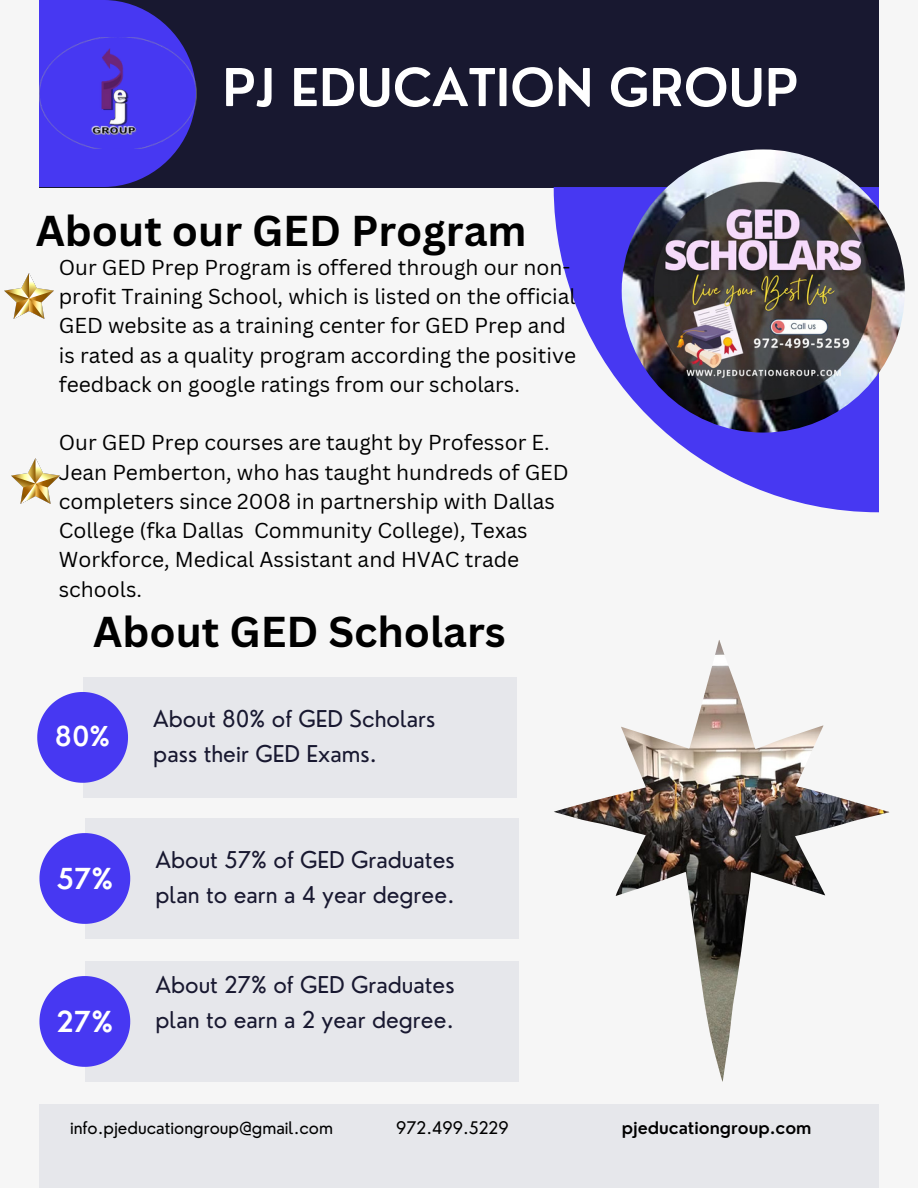
<style>
.page{position:relative;width:918px;height:1188px;background:#f6f6f6}
.page>*{position:absolute;margin:0;border:0;box-sizing:border-box;transform-origin:0 0}
.t1{font:600 50.85px "Nourd";color:#fff}
.t2{font:700 42px "Canva Sans";color:#000}
.t3{font:600 28.2px "Nourd";color:#fff}
.t4{font:600 26.7px "Nourd";color:#fff}
.t5{font:22.5px/35px "Nourd";color:#181830}
.t6{font:21px/29.2px "Canva Sans";color:#000}
.t7{font:16.95px "Nourd";color:#000}
.t8{font:600 16.95px "Nourd";color:#000}
</style>
<div class="page">
<div style="left:39px;top:0;width:840px;height:187px;background:#181830"></div>
<svg style="left:39px;top:0;width:139px;height:187px"></svg>
<div style="left:39px;top:1104px;width:840px;height:84px;background:#e6e7eb"></div>
<svg style="left:554px;top:187px;width:325px;height:325px;fill:#4738f2"></svg>
<img style="left:39px;top:38px;width:157px;height:111px">
<img style="left:622px;top:149px;width:283px;height:284px;border-radius:50%">
<img style="left:5px;top:274px;width:48px;height:45px">
<img style="left:11px;top:458px;width:48px;height:45px">
<div style="left:83px;top:677px;width:433px;height:121px;background:#e6e7eb"></div>
<svg style="left:37px;top:692px;width:91px;height:91px"></svg>
<div style="left:85px;top:818px;width:434px;height:121px;background:#e6e7eb"></div>
<svg style="left:39px;top:833px;width:91px;height:91px"></svg>
<div style="left:85px;top:961px;width:434px;height:121px;background:#e6e7eb"></div>
<svg style="left:39px;top:976px;width:91px;height:91px"></svg>
<img style="left:554px;top:640px;width:335px;height:442px">
<p class="t1" style="left:222px;top:55px;width:577px">PJ EDUCATION GROUP</p>
<p class="t2" style="left:36px;top:201px;width:492px">About our GED Program</p>
<p class="t6" style="left:59px;top:252px;width:519px">Our GED Prep Program is offered through our non&shy;profit Training School, which is listed on the official GED website as a training center for GED Prep and is rated as a quality program according the positive feedback on google ratings from our scholars.</p>
<h2 class="t6" style="left:59px;top:428px;width:512px">Our GED Prep courses are taught by Professor E.<br>Jean Pemberton, who has taught hundreds of GED completers since 2008 in partnership with Dallas College (fka Dallas Community College), Texas Workforce, Medical Assistant and HVAC trade schools.</h2>
<h5 class="t2" style="left:93px;top:603px;width:414px">About GED Scholars</h5>
<h4 class="t4" style="left:55px;top:719px;width:57px">80%</h4>
<p class="t3" style="left:56px;top:860px;width:58px">57%</p>
<p class="t5" style="left:153px;top:701px;width:284px">About 80% of GED Scholars pass their GED Exams.</p>
<h5 class="t5" style="left:156px;top:842px;width:301px">About 57% of GED Graduates plan to earn a 4 year degree.</h5>
<h3 class="t5" style="left:156px;top:967px;width:301px">About 27% of GED Graduates</h3>
<h5 class="t3" style="left:57px;top:1003px;width:58px">27%</h5>
<h3 class="t5" style="left:156px;top:1002px;width:300px">plan to earn a 2 year degree.</h3>
<h6 class="t7" style="left:70px;top:1117px;width:264px">info.pjeducationgroup@gmail.com</h6>
<h2 class="t7" style="left:396px;top:1117px;width:114px">972.499.5229</h2>
<h6 class="t8" style="left:622px;top:1117px;width:191px">pjeducationgroup.com</h6>
</div>
